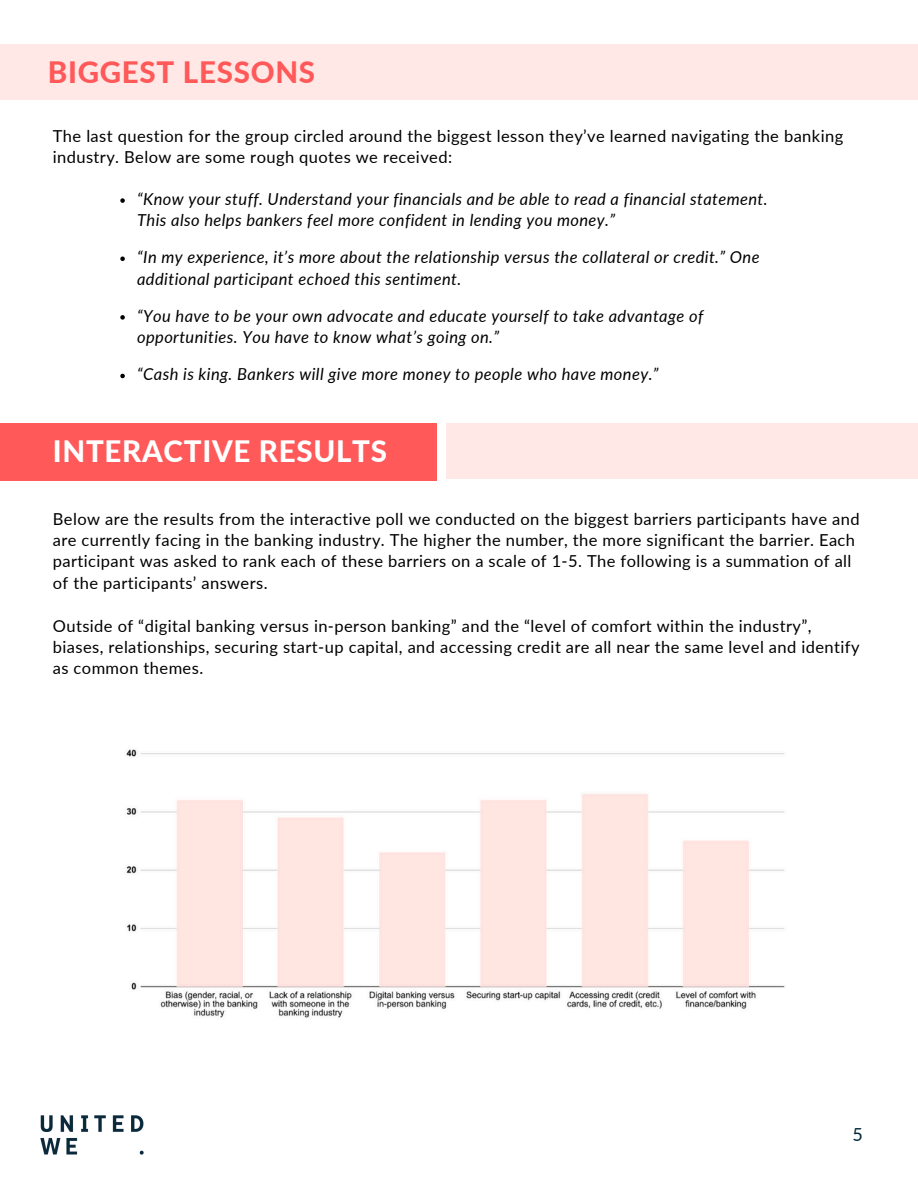
<style>
.page{position:relative;width:918px;height:1188px;background:#fff}
.page>*{position:absolute;margin:0;border:0;box-sizing:border-box;transform-origin:0 0}
.t1{font:800 29.55px "Lato";letter-spacing:.025em;color:#fff}
.t2{font:800 29.55px "Lato";letter-spacing:.025em;color:#ff595a}
.t3{font:18px "Lato";color:#002a3a}
.t4{font:16.5px/21.3px "Lato";letter-spacing:.025em;color:#000}
.t5{font:italic 16.5px/21.3px "Lato";letter-spacing:.025em;color:#000}
</style>
<div class="page">
<div style="left:0;top:45px;width:918px;height:55px;background:#ffe8e5"></div>
<img style="left:40px;top:1116px;width:104px;height:39px">
<div style="left:0;top:423px;width:437px;height:58px;background:#ff595a"></div>
<div style="left:446px;top:423px;width:472px;height:55px;background:#ffe8e5"></div>
<img style="left:126px;top:749px;width:659px;height:269px">
<svg style="left:120px;top:198px;width:5px;height:5px"></svg>
<svg style="left:120px;top:257px;width:5px;height:4px"></svg>
<svg style="left:120px;top:315px;width:5px;height:5px"></svg>
<svg style="left:120px;top:374px;width:5px;height:4px"></svg>
<p class="t2" style="left:48px;top:54px;width:269px">BIGGEST LESSONS</p>
<p class="t4" style="left:53px;top:125px;width:792px">The last question for the group circled around the biggest lesson they’ve learned navigating the banking industry. Below are some rough quotes we received:</p>
<p class="t5" style="left:137px;top:188px;width:632px">“Know your stuff. Understand your financials and be able to read a financial statement.<br>This also helps bankers feel more confident in lending you money.”</p>
<h1 class="t5" style="left:137px;top:246px;width:624px">“In my experience, it’s more about the relationship versus the collateral or credit.” One additional participant echoed this sentiment.</h1>
<p class="t5" style="left:137px;top:305px;width:568px">“You have to be your own advocate and educate yourself to take advantage of opportunities. You have to know what’s going on.”</p>
<p class="t5" style="left:137px;top:363px;width:523px">“Cash is king. Bankers will give more money to people who have money.”</p>
<p class="t1" style="left:53px;top:433px;width:336px">INTERACTIVE RESULTS</p>
<p class="t4" style="left:53px;top:508px;width:808px">Below are the results from the interactive poll we conducted on the biggest barriers participants have and are currently facing in the banking industry. The higher the number, the more significant the barrier. Each participant was asked to rank each of these barriers on a scale of 1-5. The following is a summation of all of the participants’ answers.</p>
<p class="t4" style="left:53px;top:614px;width:808px">Outside of “digital banking versus in-person banking” and the “level of comfort within the industry”, biases, relationships, securing start-up capital, and accessing credit are all near the same level and identify as common themes.</p>
<p class="t3" style="left:853px;top:1124px;width:12px">5</p>
</div>
